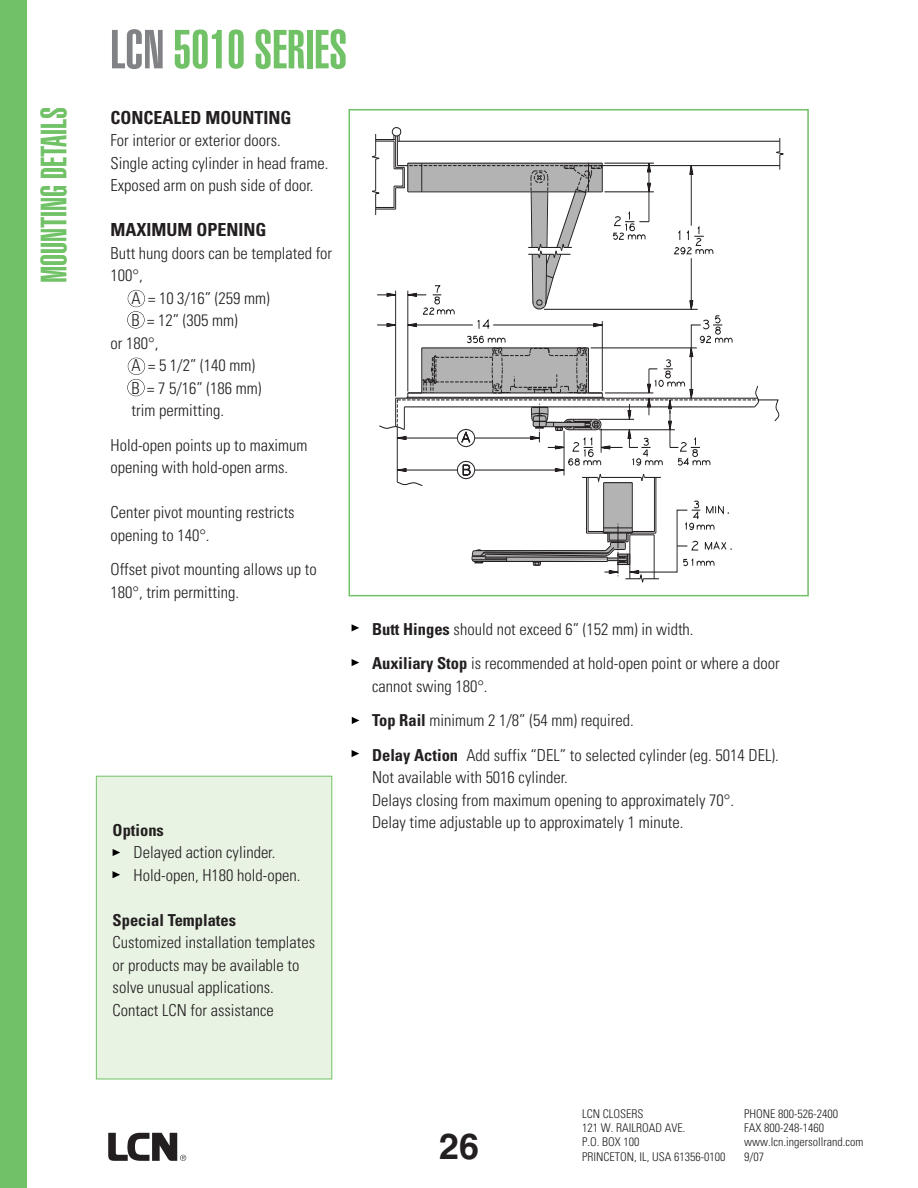
<style>
.page{position:relative;width:918px;height:1188px;background:#fff}
.page>*{position:absolute;margin:0;border:0;box-sizing:border-box;transform-origin:0 0}
.t1{font:900 extra-condensed 54px "Helvetica";color:#71c167}
.t2{font:900 extra-condensed 36px "Helvetica";color:#71c167}
.t3{font:700 36px "Helvetica";color:#231f20}
.t4{font:700 condensed 18px "Univers";color:#231f20}
.t5{font:300 condensed 16.5px/22.5px "Univers";color:#231f20}
.t6{font:700 condensed 16.5px "Univers";color:#231f20}
.t7{font:300 condensed 12px/14.4px "Univers";color:#231f20}
.s1{color:#808285}
.s2{font-weight:700}
</style>
<div class="page">
<svg style="left:372px;top:127px;width:412px;height:456px"></svg>
<div style="left:349px;top:109px;width:460px;height:487px;border:2px solid #71c167"></div>
<div style="left:0;top:0;width:27px;height:1188px;background:#71c167"></div>
<svg style="left:352px;top:750px;width:7px;height:7px"></svg>
<svg style="left:352px;top:717px;width:7px;height:7px"></svg>
<svg style="left:352px;top:659px;width:7px;height:7px"></svg>
<svg style="left:352px;top:624px;width:7px;height:7px"></svg>
<div style="left:128px;top:290px;width:17px;height:17px;border:1px solid #231f20;border-radius:50%"></div>
<div style="left:127px;top:311px;width:18px;height:18px;border:1px solid #231f20;border-radius:50%"></div>
<div style="left:128px;top:358px;width:17px;height:17px;border:1px solid #231f20;border-radius:50%"></div>
<div style="left:127px;top:379px;width:18px;height:17px;border:1px solid #231f20;border-radius:50%"></div>
<div style="left:96px;top:776px;width:236px;height:303px;background:#e8f3e3"></div>
<div style="left:96px;top:776px;width:236px;height:303px;border:1px solid #71c167"></div>
<svg style="left:113px;top:871px;width:7px;height:7px"></svg>
<svg style="left:113px;top:849px;width:7px;height:7px"></svg>
<svg style="left:108px;top:1133px;width:78px;height:28px"></svg>
<h2 class="t2" style="left:41px;top:283px;width:177px;rotate:-90deg">MOUNTING DETAILS</h2>
<h1 class="t1" style="left:110px;top:30px;width:238px"><span class="s1">LCN</span> 5010 SERIES</h1>
<p class="t4" style="left:111px;top:111px;width:183px">CONCEALED MOUNTING</p>
<p class="t5" style="left:111px;top:131px;width:220px">For interior or exterior doors.<br>Single acting cylinder in head frame.<br>Exposed arm on push side of door.</p>
<p class="t4" style="left:111px;top:223px;width:158px">MAXIMUM OPENING</p>
<p class="t5" style="left:111px;top:243px;width:223px">Butt hung doors can be templated for</p>
<p class="t5" style="left:111px;top:266px;width:34px">100°,</p>
<p class="t5" style="left:132px;top:288px;width:140px">A = 10 3/16” (259 mm)</p>
<p class="t5" style="left:132px;top:311px;width:108px">B = 12” (305 mm)</p>
<p class="t5" style="left:111px;top:333px;width:49px">or 180°,</p>
<p class="t5" style="left:132px;top:356px;width:125px">A = 5 1/2” (140 mm)</p>
<p class="t5" style="left:132px;top:378px;width:132px">B = 7 5/16” (186 mm)</p>
<p class="t5" style="left:132px;top:401px;width:94px">trim permitting.</p>
<p class="t5" style="left:111px;top:435px;width:198px">Hold-open points up to maximum opening with hold-open arms.</p>
<p class="t5" style="left:111px;top:503px;width:186px">Center pivot mounting restricts opening to 140°.</p>
<p class="t5" style="left:111px;top:560px;width:208px">Offset pivot mounting allows up to<br>180°, trim permitting.</p>
<p class="t6" style="left:113px;top:824px;width:53px">Options</p>
<p class="t5" style="left:134px;top:843px;width:168px">Delayed action cylinder.<br>Hold-open, H180 hold-open.</p>
<p class="t6" style="left:113px;top:914px;width:125px">Special Templates</p>
<p class="t5" style="left:113px;top:933px;width:204px">Customized installation templates or products may be available to solve unusual applications.<br>Contact LCN for assistance</p>
<p class="t5" style="left:372px;top:613px;width:409px;line-height:34.5px"><span class="s2">Butt Hinges</span> should not exceed 6” (152 mm) in width.<br><span class="s2">Auxiliary Stop</span> is recommended at hold-open point or where a door</p>
<p class="t5" style="left:372px;top:670px;width:408px;line-height:34.5px">cannot swing 180°.<br><span class="s2">Top Rail</span> minimum 2 1/8” (54 mm) required.<br><span class="s2">Delay Action</span> Add suffix “DEL” to selected cylinder (eg. 5014 DEL).</p>
<p class="t5" style="left:372px;top:768px;width:364px">Not available with 5016 cylinder.<br>Delays closing from maximum opening to approximately 70°.<br>Delay time adjustable up to approximately 1 minute.</p>
<h2 class="t3" style="left:439px;top:1132px;width:42px">26</h2>
<p class="t7" style="left:582px;top:1107px;width:145px">LCN CLOSERS<br>121 W. RAILROAD AVE.<br>P.O. BOX 100<br>PRINCETON, IL, USA 61356-0100</p>
<p class="t7" style="left:744px;top:1107px;width:121px">PHONE 800-526-2400<br>FAX 800-248-1460 www.lcn.ingersollrand.com<br>9/07</p>
</div>
